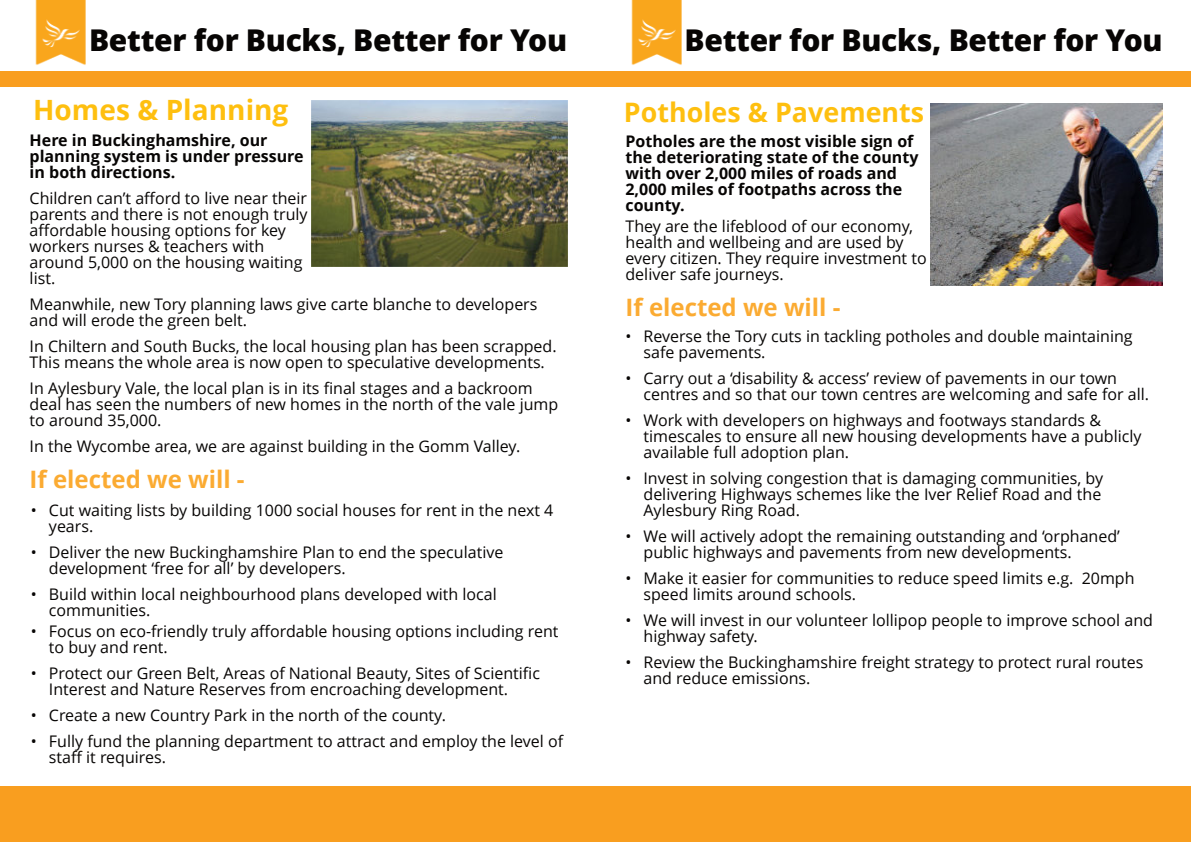
<style>
.page{position:relative;width:1191px;height:842px;background:#fff}
.page>*{position:absolute;margin:0;border:0;box-sizing:border-box;transform-origin:0 0}
.t1{font:800 30px "Open Sans";letter-spacing:-.01em;color:#070504}
.t2{font:700 28px "Open Sans";letter-spacing:.005em;color:#febf0f}
.t3{font:700 26.8px "Open Sans";color:#febf0f}
.t4{font:700 24px "Open Sans";color:#fbab32}
.t5{font:16px/16px "Open Sans";color:#070504}
.t6{font:700 16px/16px "Open Sans";color:#070504}
</style>
<div class="page">
<div style="left:0;top:787px;width:595px;height:55px;background:#f99e1f"></div>
<div style="left:0;top:71px;width:595px;height:16px;background:#f99e1f"></div>
<img style="left:35px;top:0;width:51px;height:65px">
<img style="left:311px;top:101px;width:256px;height:166px">
<div style="left:595px;top:787px;width:596px;height:55px;background:#f99e1f"></div>
<div style="left:595px;top:71px;width:596px;height:16px;background:#f99e1f"></div>
<img style="left:631px;top:0;width:51px;height:65px">
<img style="left:930px;top:103px;width:232px;height:183px">
<h1 class="t1" style="left:89px;top:28px;width:479px">Better for Bucks, Better for You</h1>
<h2 class="t2" style="left:33px;top:98px;width:257px">Homes &amp; Planning</h2>
<p class="t6" style="left:30px;top:134px;width:275px">Here in Buckinghamshire, our planning system is under pressure in both directions.</p>
<p class="t5" style="left:30px;top:192px;width:279px">Children can’t afford to live near their parents and there is not enough truly affordable housing options for key workers nurses &amp; teachers with around 5,000 on the housing waiting list.</p>
<p class="t5" style="left:30px;top:298px;width:509px">Meanwhile, new Tory planning laws give carte blanche to developers and will erode the green belt.</p>
<p class="t5" style="left:30px;top:340px;width:528px">In Chiltern and South Bucks, the local housing plan has been scrapped.<br>This means the whole area is now open to speculative developments.</p>
<p class="t5" style="left:30px;top:382px;width:530px">In Aylesbury Vale, the local plan is in its final stages and a backroom deal has seen the numbers of new homes in the north of the vale jump to around 35,000.</p>
<p class="t5" style="left:30px;top:440px;width:492px">In the Wycombe area, we are against building in the Gomm Valley.</p>
<h3 class="t4" style="left:30px;top:470px;width:216px">If elected we will -</h3>
<p class="t5" style="left:49px;top:504px;width:506px;text-indent:-18px">• Cut waiting lists by building 1000 social houses for rent in the next 4 years.</p>
<p class="t5" style="left:49px;top:546px;width:456px;text-indent:-18px">• Deliver the new Buckinghamshire Plan to end the speculative development ‘free for all’ by developers.</p>
<p class="t5" style="left:49px;top:588px;width:449px;text-indent:-18px">• Build within local neighbourhood plans developed with local communities.</p>
<p class="t5" style="left:49px;top:625px;width:511px;text-indent:-18px">• Focus on eco-friendly truly affordable housing options including rent to buy and rent.</p>
<p class="t5" style="left:49px;top:667px;width:492px;text-indent:-18px">• Protect our Green Belt, Areas of National Beauty, Sites of Scientific<br>Interest and Nature Reserves from encroaching development.</p>
<p class="t5" style="left:31px;top:709px;width:416px">• Create a new Country Park in the north of the county.</p>
<p class="t5" style="left:49px;top:735px;width:516px;text-indent:-18px">• Fully fund the planning department to attract and employ the level of staff it requires.</p>
<h1 class="t1" style="left:684px;top:28px;width:479px">Better for Bucks, Better for You</h1>
<h3 class="t3" style="left:624px;top:102px;width:302px">Potholes &amp; Pavements</h3>
<p class="t6" style="left:625px;top:135px;width:294px">Potholes are the most visible sign of the deteriorating state of the county with over 2,000 miles of roads and<br>2,000 miles of footpaths across the county.</p>
<p class="t5" style="left:625px;top:220px;width:303px">They are the lifeblood of our economy, health and wellbeing and are used by every citizen. They require investment to deliver safe journeys.</p>
<h3 class="t4" style="left:625px;top:298px;width:216px">If elected we will -</h3>
<p class="t5" style="left:643px;top:330px;width:490px;text-indent:-18px">• Reverse the Tory cuts in tackling potholes and double maintaining safe pavements.</p>
<p class="t5" style="left:643px;top:372px;width:507px;text-indent:-18px">• Carry out a ‘disability &amp; access’ review of pavements in our town centres and so that our town centres are welcoming and safe for all.</p>
<p class="t5" style="left:643px;top:414px;width:499px;text-indent:-18px">• Work with developers on highways and footways standards &amp; timescales to ensure all new housing developments have a publicly available full adoption plan.</p>
<p class="t5" style="left:643px;top:472px;width:461px;text-align:justify;text-indent:-18px">• Invest in solving congestion that is damaging communities, by delivering Highways schemes like the Iver Relief Road and the Aylesbury Ring Road.</p>
<p class="t5" style="left:643px;top:530px;width:478px;text-indent:-18px">• We will actively adopt the remaining outstanding and ‘orphaned’ public highways and pavements from new developments.</p>
<p class="t5" style="left:643px;top:572px;width:492px;text-indent:-18px">• Make it easier for communities to reduce speed limits e.g. 20mph speed limits around schools.</p>
<p class="t5" style="left:643px;top:614px;width:511px;text-indent:-18px">• We will invest in our volunteer lollipop people to improve school and highway safety.</p>
<p class="t5" style="left:643px;top:656px;width:501px;text-indent:-18px">• Review the Buckinghamshire freight strategy to protect rural routes and reduce emissions.</p>
</div>
